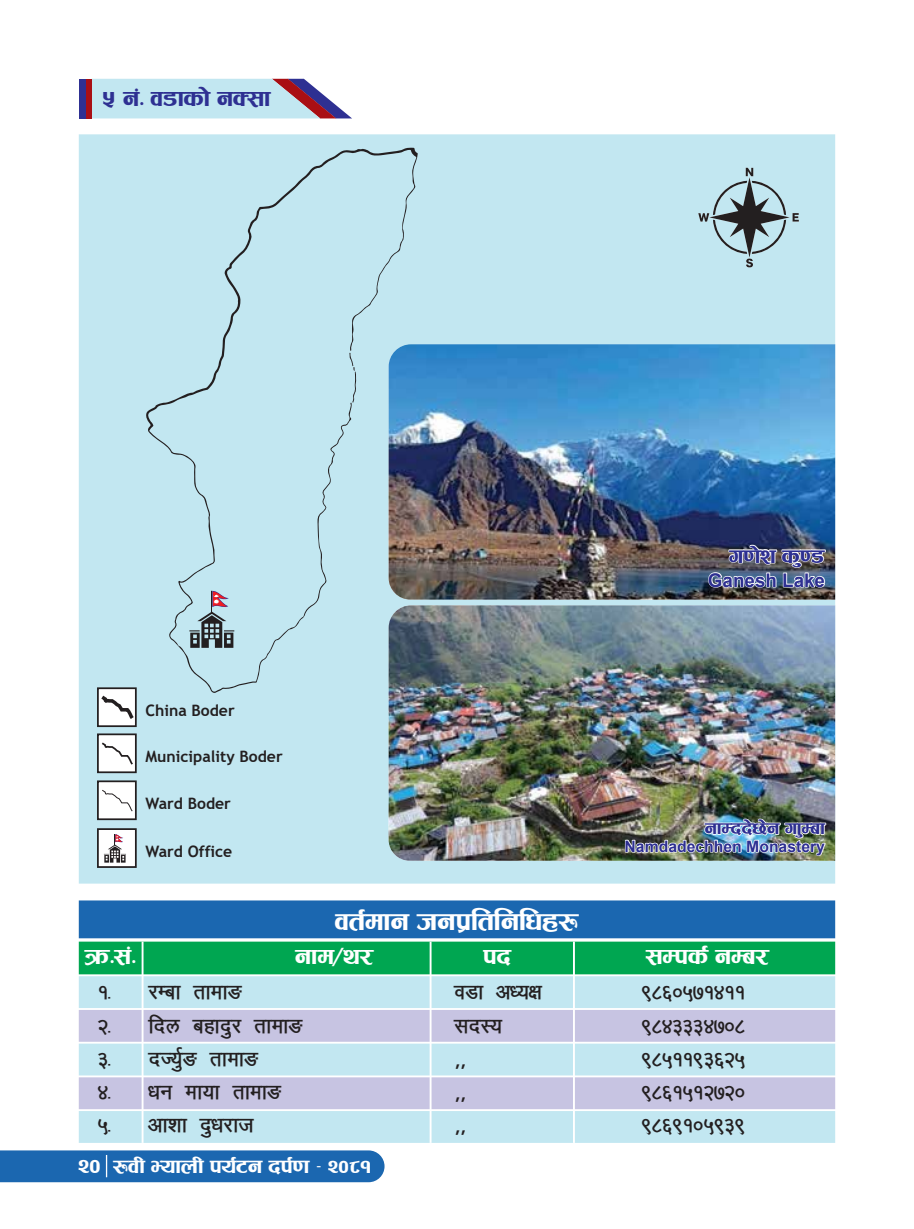
<style>
.page{position:relative;width:914px;height:1229px;background:#fff}
.page>*{position:absolute;margin:0;border:0;box-sizing:border-box;transform-origin:0 0}
.t1{font:31.5px "Ganesh";color:#fff}
.t2{font:28px "Ganesh";color:#fff}
.t3{font:28px "Ganesh";color:#2e3092}
.t4{font:800 26.25px "Shreenath";color:#231f20}
.t5{font:25.03px "Ganesh";color:#2e3092}
.t6{font:24.5px "Ganesh";color:#fff}
.t7{font:21.35px "Ganesh";color:#2e3092}
.t8{font:700 18.72px "Arial";color:#2e3092}
.t9{font:700 15.75px "Trebuchet MS";color:#231f20}
.t10{font:700 15.75px "Arial";color:#2e3092}
.s1{font-size:26.25px}
</style>
<div class="page">
<div style="left:0;top:1150px;width:384px;height:32px;background:#1b67b0"></div>
<div style="left:79px;top:134px;width:756px;height:749px;background:#c2e7f1"></div>
<div style="left:97px;top:687px;width:40px;height:40px;background:#fff;border:2px solid #231f20"></div>
<svg style="left:97px;top:692px;width:39px;height:29px"></svg>
<div style="left:97px;top:733px;width:40px;height:40px;background:#fff;border:2px solid #231f20"></div>
<svg style="left:102px;top:742px;width:31px;height:23px"></svg>
<div style="left:97px;top:780px;width:40px;height:40px;background:#fff;border:2px solid #231f20"></div>
<svg style="left:102px;top:790px;width:31px;height:21px"></svg>
<div style="left:97px;top:828px;width:40px;height:40px;background:#fff;border:2px solid #231f20"></div>
<svg style="left:104px;top:834px;width:22px;height:28px"></svg>
<div style="left:146px;top:147px;width:272px;height:546px;background:#c2e7f1"></div>
<svg style="left:349px;top:353px;width:7px;height:50px"></svg>
<svg style="left:698px;top:168px;width:100px;height:99px;background:#a2bec6"></svg>
<svg style="left:92px;top:79px;width:260px;height:39px;background:#bdd1df"></svg>
<div style="left:85px;top:79px;width:7px;height:39px;background:#a90f14"></div>
<div style="left:79px;top:79px;width:6px;height:39px;background:#2e3092"></div>
<svg style="left:79px;top:900px;width:756px;height:242px;background:#92c2ce"></svg>
<hr style="left:142px;top:941px;width:1px;height:201px;background:#fff">
<hr style="left:429px;top:941px;width:2px;height:201px;background:#fff">
<hr style="left:573px;top:941px;width:2px;height:201px;background:#fff">
<img style="left:388px;top:605px;width:447px;height:255px">
<img style="left:388px;top:344px;width:447px;height:255px">
<img style="left:624px;top:817px;width:203px;height:39px">
<img style="left:707px;top:543px;width:119px;height:46px">
<p class="t3" style="left:104px;top:87px;width:168px">% g+= j8fsf]gS;f</p>
<p class="t9" style="left:145px;top:700px;width:91px">China Boder</p>
<p class="t9" style="left:145px;top:746px;width:139px">Municipality Boder</p>
<p class="t9" style="left:145px;top:793px;width:87px">Ward Boder</p>
<p class="t9" style="left:145px;top:841px;width:88px">Ward Office</p>
<p class="t5" style="left:729px;top:545px;width:97px">u0f]z s'08</p>
<p class="t8" style="left:708px;top:567px;width:119px">Ganesh Lake</p>
<p class="t1" style="left:335px;top:907px;width:245px">jt{dfg hgk|ltlglwx?</p>
<p class="t7" style="left:704px;top:819px;width:122px">gfDbb]5]g uf'Daf</p>
<p class="t10" style="left:624px;top:835px;width:202px">Namdadechhen Monastery</p>
<p class="t2" style="left:84px;top:944px;width:53px">qm=;+=</p>
<p class="t2" style="left:295px;top:944px;width:79px">gfd÷y/</p>
<p class="t2" style="left:483px;top:944px;width:30px">kb</p>
<p class="t2" style="left:645px;top:944px;width:125px">;Dks{gDa/</p>
<p class="t4" style="left:98px;top:979px;width:15px">!=</p>
<p class="t4" style="left:148px;top:979px;width:95px">/Daf tfdfª</p>
<p class="t4" style="left:454px;top:979px;width:89px">j8f cWoIf</p>
<p class="t4" style="left:641px;top:979px;width:105px">(*^)%&amp;!$!!</p>
<p class="t4" style="left:98px;top:1012px;width:15px">@=</p>
<p class="t4" style="left:148px;top:1012px;width:156px">lbn axfb'/ tfdfª</p>
<p class="t4" style="left:454px;top:1012px;width:49px">;b:o</p>
<p class="t4" style="left:641px;top:1012px;width:105px">(*$###$&amp;)*</p>
<p class="t4" style="left:98px;top:1045px;width:15px">#=</p>
<p class="t4" style="left:148px;top:1045px;width:111px">bHo{'ª tfdfª</p>
<p class="t4" style="left:454px;top:1045px;width:12px">,,</p>
<p class="t4" style="left:641px;top:1045px;width:105px">(*%!!(#^@%</p>
<p class="t4" style="left:98px;top:1079px;width:15px">$=</p>
<p class="t4" style="left:148px;top:1079px;width:134px">wg dfof tfdfª</p>
<p class="t4" style="left:454px;top:1079px;width:12px">,,</p>
<p class="t4" style="left:641px;top:1079px;width:105px">(*^!%!@&amp;@)</p>
<p class="t4" style="left:98px;top:1112px;width:15px">%=</p>
<p class="t4" style="left:148px;top:1112px;width:107px">cfzf b'w/fh</p>
<p class="t4" style="left:454px;top:1112px;width:12px">,,</p>
<p class="t4" style="left:641px;top:1112px;width:105px">(*^(!)%(#(</p>
<p class="t6" style="left:79px;top:1155px;width:294px"><span class="s1">@)</span> ?jL EofnL ko{6g bk{0f – @)*!</p>
</div>
